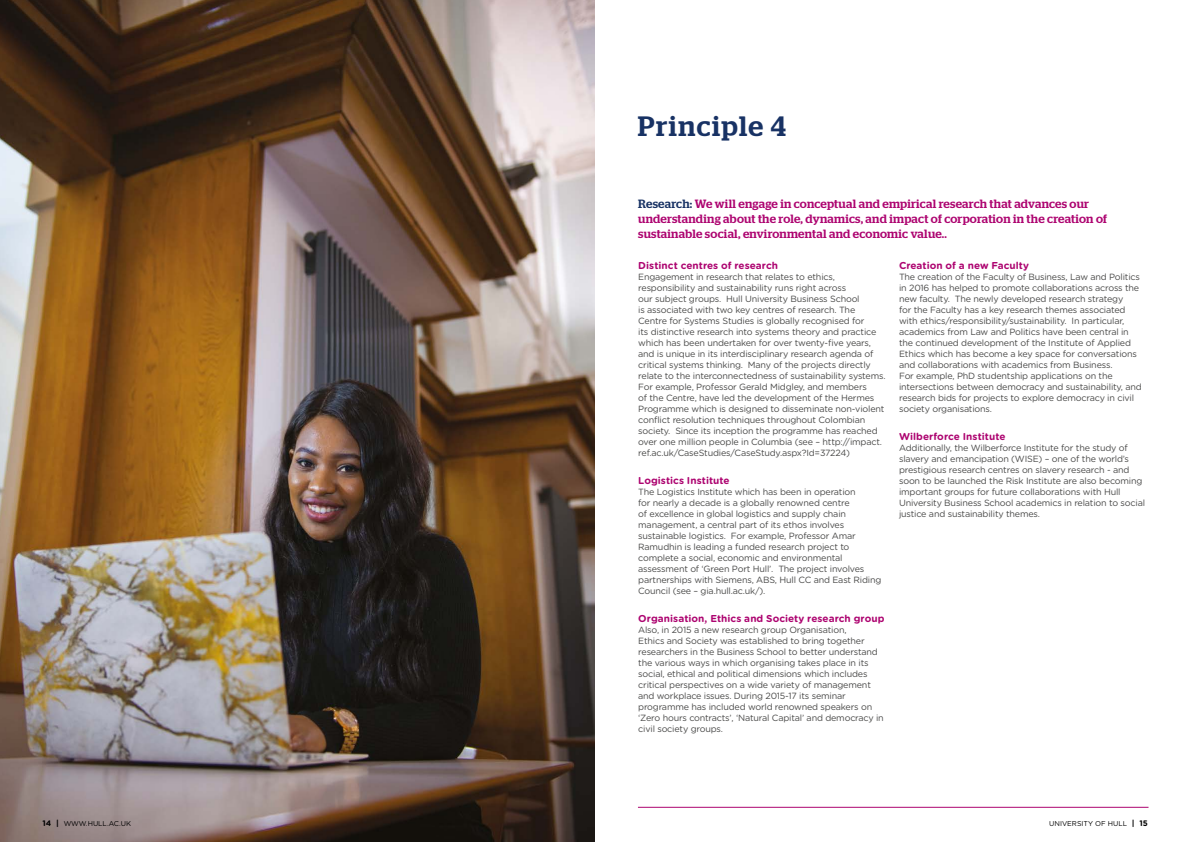
<style>
.page{position:relative;width:1191px;height:842px;background:#fff}
.page>*{position:absolute;margin:0;border:0;box-sizing:border-box;transform-origin:0 0}
.t1{font:500 28px "Stag";letter-spacing:.045em;color:#183264}
.t2{font:500 12px/15px "Stag";letter-spacing:.02em;color:#ad0470}
.t3{font:700 10px "Gotham Rounded";letter-spacing:.005em;color:#ad0470}
.t4{font:9px/11px "Gotham Rounded";letter-spacing:-.02em;color:#4a4a49}
.t5{font:7px "Gotham Rounded";color:#000}
.s1{color:#183264}
.s2{font-weight:700;font-size:8px}
</style>
<div class="page">
<hr style="left:638px;top:807px;width:510px;height:1px;background:#ad0470">
<img style="left:0;top:0;width:594px;height:842px">
<h1 class="t1" style="left:638px;top:109px;width:149px">Principle 4</h1>
<h2 class="t2" style="left:638px;top:196px;width:470px"><span class="s1">Research:</span> We will engage in conceptual and empirical research that advances our understanding about the role, dynamics, and impact of corporation in the creation of sustainable social, environmental and economic value..</h2>
<p class="t3" style="left:638px;top:258px;width:141px">Distinct centres of research</p>
<p class="t4" style="left:638px;top:271px;width:249px">Engagement in research that relates to ethics, responsibility and sustainability runs right across<br>our subject groups. Hull University Business School<br>is associated with two key centres of research. The Centre for Systems Studies is globally recognised for<br>its distinctive research into systems theory and practice which has been undertaken for over twenty-five years, and is unique in its interdisciplinary research agenda of critical systems thinking. Many of the projects directly relate to the interconnectedness of sustainability systems.<br>For example, Professor Gerald Midgley, and members<br>of the Centre, have led the development of the Hermes Programme which is designed to disseminate non-violent conflict resolution techniques throughout Colombian society. Since its inception the programme has reached over one million people in Columbia (see – http://impact. ref.ac.uk/CaseStudies/CaseStudy.aspx?Id=37224)</p>
<p class="t3" style="left:638px;top:473px;width:93px">Logistics Institute</p>
<p class="t4" style="left:638px;top:486px;width:245px">The Logistics Institute which has been in operation<br>for nearly a decade is a globally renowned centre<br>of excellence in global logistics and supply chain management, a central part of its ethos involves sustainable logistics. For example, Professor Amar Ramudhin is leading a funded research project to complete a social, economic and environmental assessment of ‘Green Port Hull’. The project involves partnerships with Siemens, ABS, Hull CC and East Riding Council (see – gia.hull.ac.uk/).</p>
<p class="t3" style="left:638px;top:611px;width:248px">Organisation, Ethics and Society research group</p>
<p class="t4" style="left:638px;top:624px;width:247px">Also, in 2015 a new research group Organisation,<br>Ethics and Society was established to bring together researchers in the Business School to better understand the various ways in which organising takes place in its social, ethical and political dimensions which includes critical perspectives on a wide variety of management and workplace issues. During 2015-17 its seminar programme has included world renowned speakers on ‘Zero hours contracts’, ‘Natural Capital’ and democracy in civil society groups.</p>
<p class="t3" style="left:899px;top:258px;width:131px">Creation of a new Faculty</p>
<p class="t4" style="left:899px;top:271px;width:244px">The creation of the Faculty of Business, Law and Politics in 2016 has helped to promote collaborations across the new faculty. The newly developed research strategy<br>for the Faculty has a key research themes associated with ethics/responsibility/sustainability. In particular, academics from Law and Politics have been central in the continued development of the Institute of Applied Ethics which has become a key space for conversations and collaborations with academics from Business.<br>For example, PhD studentship applications on the intersections between democracy and sustainability, and research bids for projects to explore democracy in civil society organisations.</p>
<p class="t3" style="left:899px;top:429px;width:108px">Wilberforce Institute</p>
<p class="t4" style="left:899px;top:442px;width:247px">Additionally, the Wilberforce Institute for the study of slavery and emancipation (WISE) – one of the world’s prestigious research centres on slavery research - and soon to be launched the Risk Institute are also becoming important groups for future collaborations with Hull University Business School academics in relation to social justice and sustainability themes.</p>
<p class="t5" style="left:42px;top:818px;width:90px"><span class="s2">14 |</span> WWW.HULL.AC.UK</p>
<p class="t5" style="left:1049px;top:818px;width:100px">UNIVERSITY OF HULL <span class="s2">| 15</span></p>
</div>
